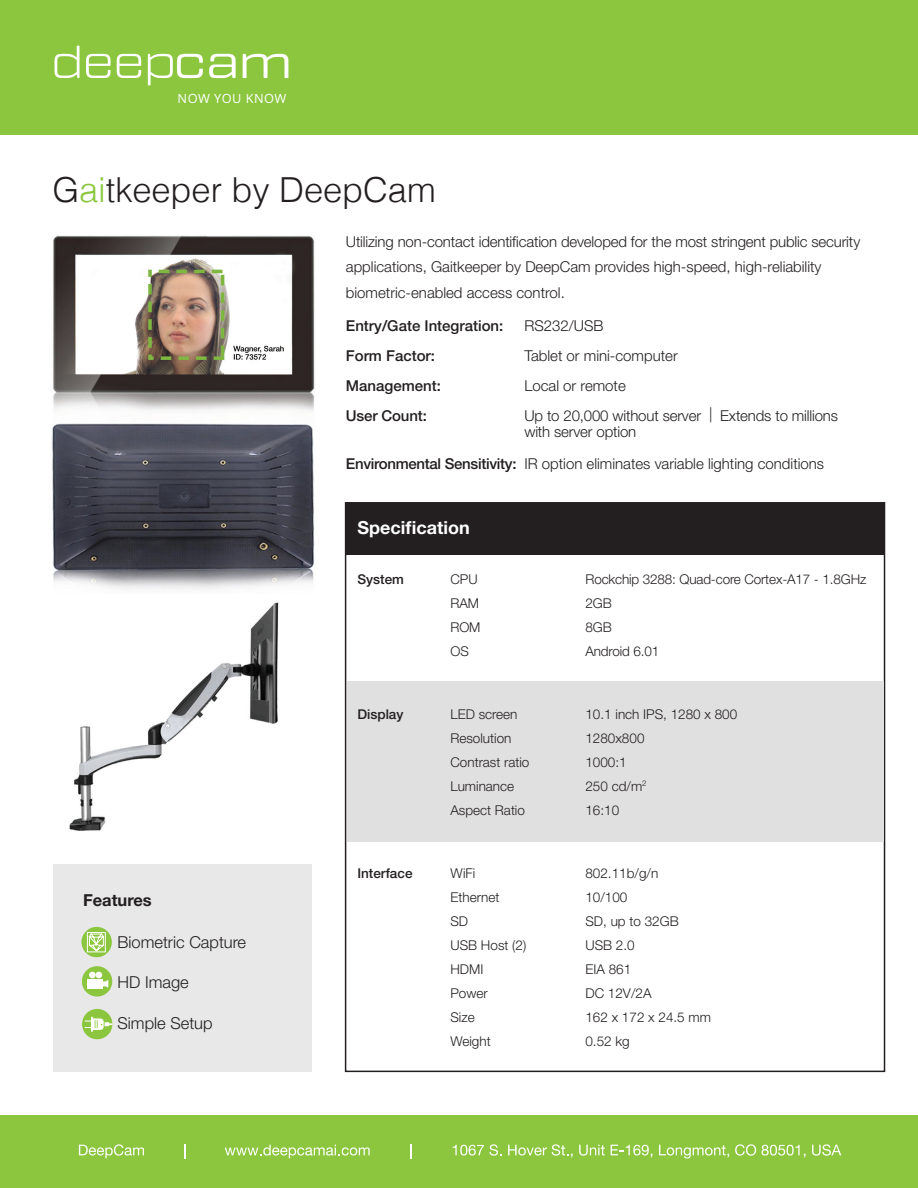
<style>
.page{position:relative;width:918px;height:1188px;background:#fff}
.page>*{position:absolute;margin:0;border:0;box-sizing:border-box;transform-origin:0 0}
.t1{font:300 34.5px "Helvetica";letter-spacing:-.005em;color:#231f20}
.t2{font:700 18px "Helvetica Neue";color:#fff}
.t3{font:300 16.5px "Helvetica Neue";color:#231f20}
.t4{font:700 16.5px "Helvetica Neue";color:#231f20}
.t5{font:300 15px/25.5px "Helvetica Neue";color:#231f20}
.t6{font:500 15px "Helvetica Neue";color:#231f20}
.t7{font:300 13.5px "Helvetica Neue";color:#231f20}
.t8{font:500 13.5px "Helvetica Neue";color:#231f20}
.t9{font:12.75px "Open Sans";letter-spacing:.035em;color:#fff}
.s1{color:#8bc63e}
.s2{font-size:20.25px}
.s3{font-weight:500}
</style>
<div class="page">
<div style="left:53px;top:864px;width:259px;height:207px;background:#e8e8e8"></div>
<div style="left:0;top:1116px;width:918px;height:72px;background:#8bc63e"></div>
<div style="left:0;top:0;width:918px;height:134px;background:#8bc63e"></div>
<svg style="left:79px;top:1144px;width:65px;height:14px"></svg>
<svg style="left:184px;top:1144px;width:1px;height:15px"></svg>
<svg style="left:225px;top:1145px;width:145px;height:13px"></svg>
<svg style="left:411px;top:1144px;width:1px;height:15px"></svg>
<svg style="left:453px;top:1144px;width:49px;height:12px"></svg>
<svg style="left:508px;top:1144px;width:65px;height:14px"></svg>
<svg style="left:579px;top:1145px;width:26px;height:11px"></svg>
<svg style="left:611px;top:1145px;width:41px;height:13px"></svg>
<svg style="left:659px;top:1145px;width:70px;height:14px"></svg>
<svg style="left:735px;top:1144px;width:21px;height:12px"></svg>
<svg style="left:762px;top:1145px;width:44px;height:13px"></svg>
<svg style="left:812px;top:1144px;width:29px;height:12px"></svg>
<svg style="left:243px;top:54px;width:46px;height:24px"></svg>
<svg style="left:209px;top:54px;width:27px;height:24px"></svg>
<svg style="left:55px;top:46px;width:25px;height:32px"></svg>
<svg style="left:148px;top:54px;width:55px;height:31px"></svg>
<svg style="left:86px;top:54px;width:25px;height:24px"></svg>
<svg style="left:117px;top:54px;width:24px;height:24px"></svg>
<img style="left:69px;top:602px;width:210px;height:229px">
<svg style="left:81px;top:927px;width:31px;height:30px"></svg>
<svg style="left:89px;top:934px;width:15px;height:16px"></svg>
<div style="left:87px;top:932px;width:19px;height:20px;border:1px solid #fff"></div>
<div style="left:82px;top:966px;width:30px;height:31px;background:#8bc63e;border-radius:50%"></div>
<div style="left:88px;top:979px;width:15px;height:10px;background:#fff"></div>
<div style="left:89px;top:972px;width:7px;height:6px;background:#fff;border-radius:50%"></div>
<svg style="left:96px;top:972px;width:12px;height:16px"></svg>
<div style="left:82px;top:1009px;width:30px;height:30px;background:#8bc63e;border-radius:50%"></div>
<svg style="left:85px;top:1017px;width:28px;height:15px"></svg>
<div style="left:346px;top:503px;width:539px;height:52px;background:#231f20"></div>
<div style="left:345px;top:502px;width:540px;height:570px;border:2px solid #231f20"></div>
<div style="left:347px;top:681px;width:536px;height:161px;background:#e1e0e0"></div>
<img style="left:53px;top:235px;width:262px;height:176px">
<img style="left:51px;top:423px;width:264px;height:166px">
<p class="t9" style="left:178px;top:89px;width:110px">NOW YOU KNOW</p>
<p class="t1" style="left:52px;top:161px;width:385px">G<span class="s1">ai</span>tkeeper by DeepCam</p>
<p class="t5" style="left:346px;top:229px;width:516px">Utilizing non-contact identification developed for the most stringent public security applications, Gaitkeeper by DeepCam provides high-speed, high-reliability biometric-enabled access control.</p>
<p class="t6" style="left:346px;top:317px;width:159px">Entry/Gate Integration:</p>
<p class="t5" style="left:524px;top:313px;width:81px">RS232/USB</p>
<p class="t6" style="left:346px;top:347px;width:91px">Form Factor:</p>
<p class="t5" style="left:524px;top:343px;width:155px">Tablet or mini-computer</p>
<p class="t6" style="left:346px;top:377px;width:97px">Management:</p>
<p class="t5" style="left:524px;top:373px;width:103px">Local or remote</p>
<p class="t6" style="left:346px;top:407px;width:83px">User Count:</p>
<p class="t5" style="left:524px;top:407px;width:315px;line-height:16.5px">Up to 20,000 without server <span class="s2">|</span> Extends to millions with server option</p>
<p class="t5" style="left:346px;top:451px;width:480px"><span class="s3">Environmental Sensitivity:</span> IR option eliminates variable lighting conditions</p>
<p class="t2" style="left:357px;top:517px;width:114px">Specification</p>
<p class="t8" style="left:357px;top:571px;width:48px">System</p>
<p class="t7" style="left:450px;top:571px;width:29px">CPU</p>
<p class="t7" style="left:585px;top:571px;width:282px">Rockchip 3288: Quad-core Cortex-A17 - 1.8GHz</p>
<p class="t7" style="left:450px;top:595px;width:30px">RAM</p>
<p class="t7" style="left:585px;top:595px;width:28px">2GB</p>
<p class="t7" style="left:450px;top:619px;width:31px">ROM</p>
<p class="t7" style="left:585px;top:619px;width:28px">8GB</p>
<p class="t7" style="left:450px;top:643px;width:20px">OS</p>
<p class="t7" style="left:585px;top:643px;width:75px">Android 6.01</p>
<p class="t4" style="left:83px;top:889px;width:70px">Features</p>
<p class="t3" style="left:118px;top:932px;width:130px">Biometric Capture</p>
<p class="t3" style="left:118px;top:972px;width:73px">HD Image</p>
<p class="t3" style="left:118px;top:1013px;width:97px">Simple Setup</p>
<p class="t8" style="left:357px;top:706px;width:48px">Display</p>
<p class="t7" style="left:450px;top:706px;width:69px">LED screen</p>
<p class="t7" style="left:585px;top:706px;width:153px">10.1 inch IPS, 1280 x 800</p>
<p class="t7" style="left:450px;top:730px;width:63px">Resolution</p>
<p class="t7" style="left:585px;top:730px;width:61px">1280x800</p>
<p class="t7" style="left:450px;top:754px;width:81px">Contrast ratio</p>
<p class="t7" style="left:585px;top:754px;width:43px">1000:1</p>
<p class="t7" style="left:450px;top:778px;width:65px">Luminance</p>
<p class="t7" style="left:585px;top:778px;width:63px">250 cd/m<sup>2</sup></p>
<p class="t7" style="left:450px;top:802px;width:76px">Aspect Ratio</p>
<p class="t7" style="left:585px;top:802px;width:35px">16:10</p>
<p class="t8" style="left:357px;top:865px;width:57px">Interface</p>
<p class="t7" style="left:450px;top:865px;width:26px">WiFi</p>
<p class="t7" style="left:585px;top:865px;width:74px">802.11b/g/n</p>
<p class="t7" style="left:450px;top:889px;width:51px">Ethernet</p>
<p class="t7" style="left:585px;top:889px;width:44px">10/100</p>
<p class="t7" style="left:450px;top:913px;width:19px">SD</p>
<p class="t7" style="left:585px;top:913px;width:95px">SD, up to 32GB</p>
<p class="t7" style="left:450px;top:937px;width:77px">USB Host (2)</p>
<p class="t7" style="left:585px;top:937px;width:51px">USB 2.0</p>
<p class="t7" style="left:450px;top:961px;width:34px">HDMI</p>
<p class="t7" style="left:585px;top:961px;width:47px">EIA 861</p>
<p class="t7" style="left:450px;top:985px;width:39px">Power</p>
<p class="t7" style="left:585px;top:985px;width:68px">DC 12V/2A</p>
<p class="t7" style="left:450px;top:1009px;width:26px">Size</p>
<p class="t7" style="left:585px;top:1009px;width:127px">162 x 172 x 24.5 mm</p>
<p class="t7" style="left:450px;top:1033px;width:42px">Weight</p>
<p class="t7" style="left:585px;top:1033px;width:46px">0.52 kg</p>
</div>
